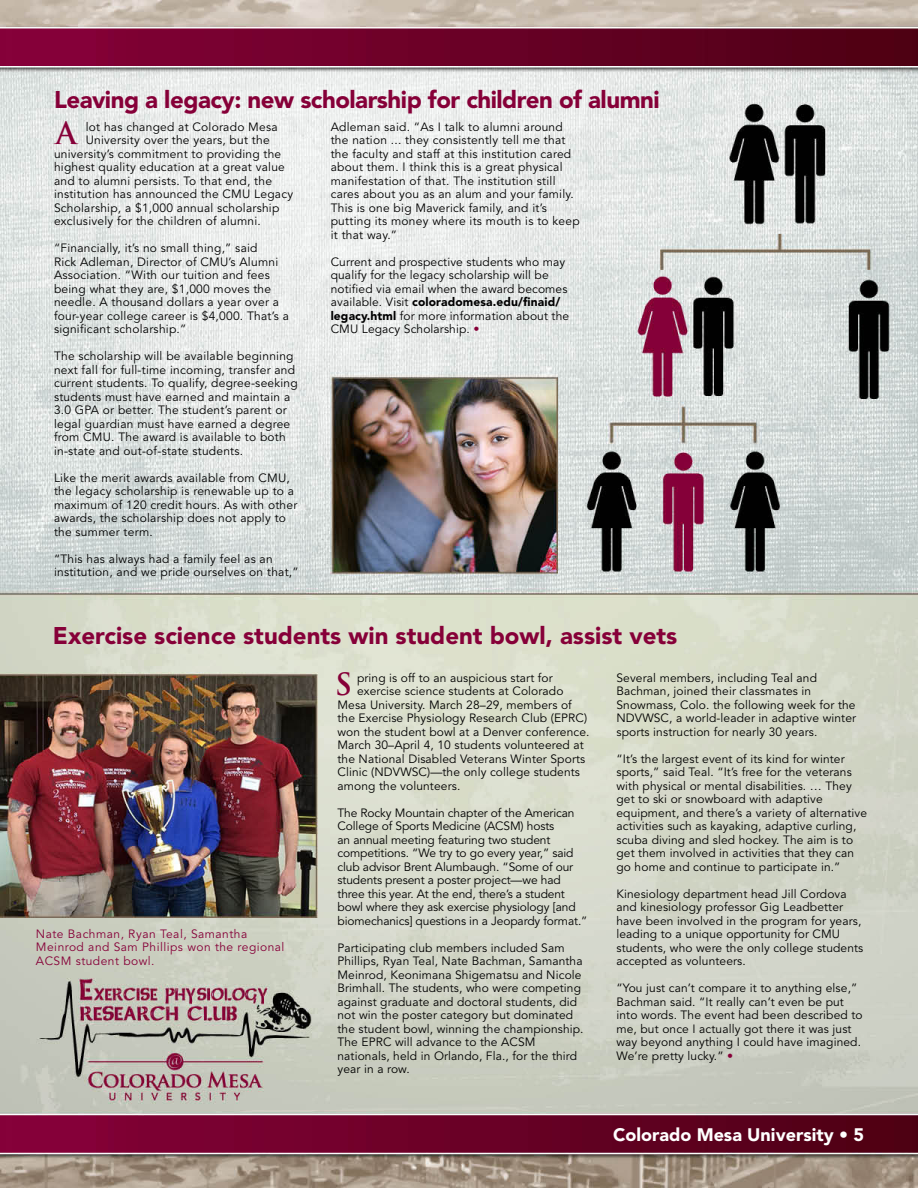
<style>
.page{position:relative;width:918px;height:1188px;background:#fff}
.page>*{position:absolute;margin:0;border:0;box-sizing:border-box;transform-origin:0 0}
.t1{font:700 30px "Trajan Pro";color:#860038}
.t2{font:900 24px "Avenir";letter-spacing:-.02em;color:#860038}
.t3{font:900 24px "Avenir";color:#860038}
.t4{font:900 18px "Avenir";color:#fff}
.t5{font:12px/13.5px "Avenir";letter-spacing:.01em;color:#000}
.t6{font:12px/13.5px "Avenir";letter-spacing:-.01em;color:#000}
.t7{font:12px/13.5px "Avenir";letter-spacing:.04em;color:#860038}
.s1{font-weight:900}
.s2{color:#860038}
</style>
<div class="page">
<img style="left:0;top:0;width:918px;height:1188px">
<h2 class="t2" style="left:54px;top:85px;width:607px">Leaving a legacy: new scholarship for children of alumni</h2>
<h1 class="t1" style="left:56px;top:115px;width:22px">A</h1>
<p class="t5" style="left:86px;top:120px;width:193px">lot has changed at Colorado Mesa</p>
<p class="t5" style="left:86px;top:134px;width:185px">University over the years, but the</p>
<p class="t5" style="left:54px;top:147px;width:229px">university’s commitment to providing the</p>
<p class="t5" style="left:54px;top:161px;width:232px">highest quality education at a great value</p>
<p class="t5" style="left:54px;top:174px;width:220px">and to alumni persists. To that end, the</p>
<p class="t5" style="left:54px;top:188px;width:241px">institution has announced the CMU Legacy</p>
<p class="t5" style="left:54px;top:201px;width:227px">Scholarship, a $1,000 annual scholarship</p>
<p class="t5" style="left:54px;top:215px;width:208px">exclusively for the children of alumni.</p>
<p class="t5" style="left:54px;top:242px;width:237px">“Financially, it’s no small thing,” said<br>Rick Adleman, Director of CMU’s Alumni Association. “With our tuition and fees being what they are, $1,000 moves the needle. A thousand dollars a year over a four-year college career is $4,000. That’s a significant scholarship.”</p>
<p class="t5" style="left:54px;top:350px;width:245px">The scholarship will be available beginning next fall for full-time incoming, transfer and current students. To qualify, degree-seeking students must have earned and maintain a 3.0 GPA or better. The student’s parent or legal guardian must have earned a degree from CMU. The award is available to both in-state and out-of-state students.</p>
<p class="t5" style="left:54px;top:471px;width:245px">Like the merit awards available from CMU, the legacy scholarship is renewable up to a maximum of 120 credit hours. As with other awards, the scholarship does not apply to the summer term.</p>
<p class="t5" style="left:54px;top:552px;width:246px">“This has always had a family feel as an institution, and we pride ourselves on that,”</p>
<p class="t5" style="left:331px;top:120px;width:250px">Adleman said. “As I talk to alumni around the nation ... they consistently tell me that the faculty and staff at this institution cared about them. I think this is a great physical manifestation of that. The institution still cares about you as an alum and your family.<br>This is one big Maverick family, and it’s putting its money where its mouth is to keep it that way.”</p>
<p class="t5" style="left:331px;top:255px;width:240px">Current and prospective students who may qualify for the legacy scholarship will be notified via email when the award becomes available. Visit <span class="s1">coloradomesa.edu/finaid/ legacy.html</span> for more information about the CMU Legacy Scholarship. <span class="s2">•</span></p>
<h2 class="t3" style="left:53px;top:621px;width:626px">Exercise science students win student bowl, assist vets</h2>
<h1 class="t1" style="left:335px;top:666px;width:19px">S</h1>
<p class="t5" style="left:357px;top:671px;width:197px">pring is off to an auspicious start for</p>
<p class="t5" style="left:616px;top:671px;width:241px">Several members, including Teal and Bachman, joined their classmates in Snowmass, Colo. the following week for the NDVWSC, a world-leader in adaptive winter sports instruction for nearly 30 years.</p>
<p class="t5" style="left:616px;top:752px;width:252px">“It’s the largest event of its kind for winter sports,” said Teal. “It’s free for the veterans with physical or mental disabilities. … They get to ski or snowboard with adaptive equipment, and there’s a variety of alternative activities such as kayaking, adaptive curling, scuba diving and sled hockey. The aim is to get them involved in activities that they can go home and continue to participate in.”</p>
<p class="t5" style="left:616px;top:887px;width:248px">Kinesiology department head Jill Cordova and kinesiology professor Gig Leadbetter have been involved in the program for years, leading to a unique opportunity for CMU students, who were the only college students accepted as volunteers.</p>
<p class="t5" style="left:616px;top:982px;width:248px">“You just can’t compare it to anything else,” Bachman said. “It really can’t even be put into words. The event had been described to me, but once I actually got there it was just way beyond anything I could have imagined.<br>We’re pretty lucky.” <span class="s2">•</span></p>
<p class="t5" style="left:357px;top:685px;width:208px">exercise science students at Colorado</p>
<p class="t5" style="left:337px;top:698px;width:236px">Mesa University. March 28–29, members of</p>
<p class="t5" style="left:337px;top:712px;width:251px">the Exercise Physiology Research Club (EPRC)</p>
<p class="t5" style="left:337px;top:725px;width:254px">won the student bowl at a Denver conference.</p>
<p class="t5" style="left:337px;top:739px;width:248px">March 30–April 4, 10 students volunteered at</p>
<p class="t5" style="left:337px;top:752px;width:249px">the National Disabled Veterans Winter Sports</p>
<p class="t5" style="left:337px;top:766px;width:244px">Clinic (NDVWSC)—the only college students</p>
<p class="t5" style="left:337px;top:779px;width:124px">among the volunteers.</p>
<p class="t6" style="left:337px;top:806px;width:251px">The Rocky Mountain chapter of the American College of Sports Medicine (ACSM) hosts<br>an annual meeting featuring two student competitions. “We try to go every year,” said club advisor Brent Alumbaugh. “Some of our students present a poster project—we had three this year. At the end, there’s a student bowl where they ask exercise physiology [and biomechanics] questions in a Jeopardy format.”</p>
<p class="t5" style="left:337px;top:941px;width:248px">Participating club members included Sam Phillips, Ryan Teal, Nate Bachman, Samantha Meinrod, Keonimana Shigematsu and Nicole Brimhall. The students, who were competing against graduate and doctoral students, did not win the poster category but dominated the student bowl, winning the championship.<br>The EPRC will advance to the ACSM nationals, held in Orlando, Fla., for the third year in a row.</p>
<p class="t7" style="left:36px;top:927px;width:250px">Nate Bachman, Ryan Teal, Samantha<br>Meinrod and Sam Phillips won the regional<br>ACSM student bowl.</p>
<h3 class="t4" style="left:613px;top:1124px;width:252px">Colorado Mesa University • 5</h3>
</div>
